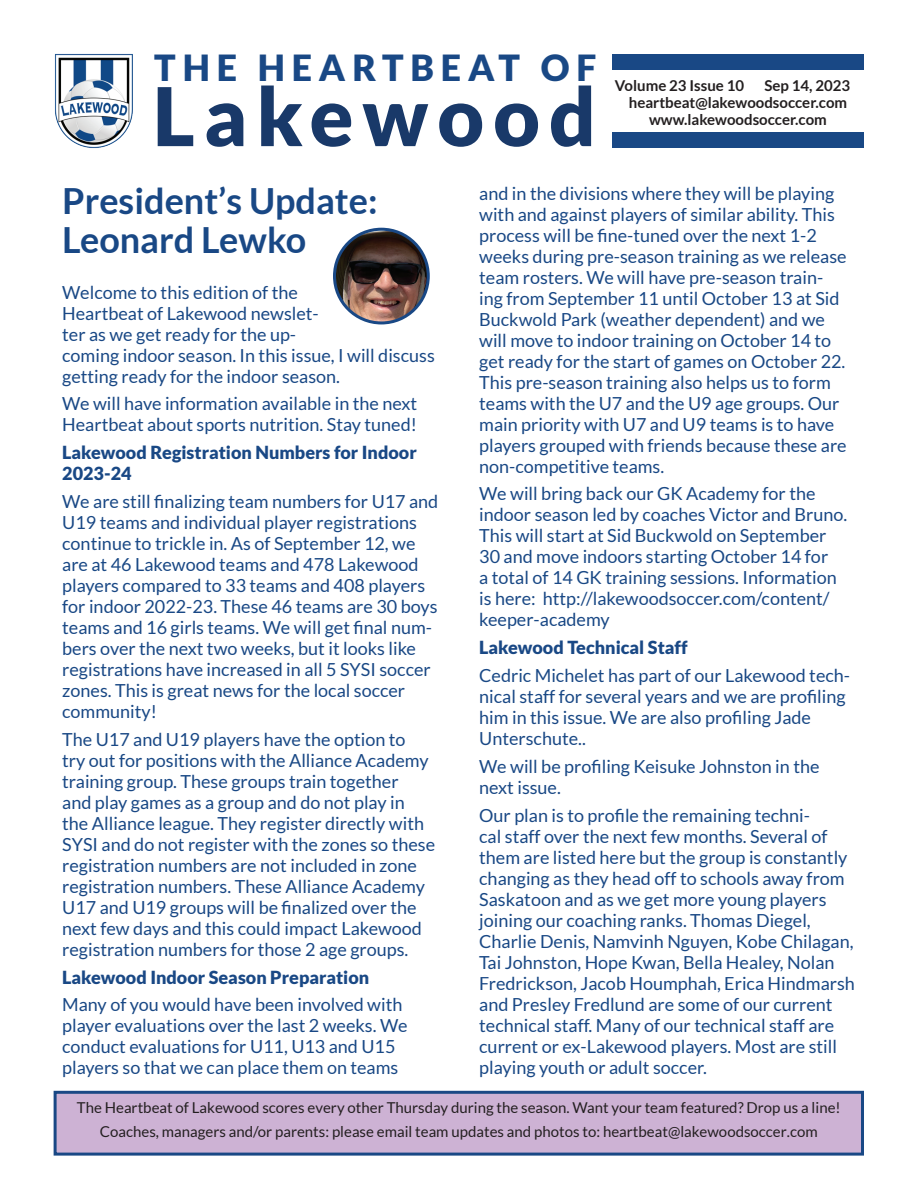
<style>
.page{position:relative;width:918px;height:1188px;background:#fff}
.page>*{position:absolute;margin:0;border:0;box-sizing:border-box;transform-origin:0 0}
.t1{font:900 81px "Lato";letter-spacing:.11em;color:#193969}
.t2{font:700 36px/39px "Lato";color:#194885}
.t3{font:900 36px "Lato";letter-spacing:.19em;color:#194885}
.t4{font:18px/21px "Lato";color:#194885}
.t5{font:900 18px/21px "Lato";color:#194885}
.t6{font:15px/24.8px "Lato";color:#231f20;text-align:center}
.t7{font:700 15px "Lato";color:#231f20}
</style>
<div class="page">
<img style="left:55px;top:54px;width:78px;height:94px">
<div style="left:612px;top:54px;width:252px;height:15px;background:#194885"></div>
<div style="left:612px;top:133px;width:252px;height:15px;background:#194885"></div>
<img style="left:334px;top:229px;width:94px;height:94px;border-radius:47px">
<div style="left:333px;top:228px;width:97px;height:96px;border:3px solid #194885;border-radius:50%"></div>
<div style="left:55px;top:1092px;width:807px;height:62px;background:#cdb2d4"></div>
<div style="left:54px;top:1091px;width:810px;height:65px;border:3px solid #194885"></div>
<h2 class="t3" style="left:154px;top:47px;width:444px">THE HEARTBEAT OF</h2>
<h1 class="t1" style="left:153px;top:69px;width:445px">Lakewood</h1>
<p class="t7" style="left:615px;top:77px;width:131px">Volume 23 Issue 10</p>
<p class="t7" style="left:764px;top:77px;width:87px">Sep 14, 2023</p>
<p class="t7" style="left:629px;top:94px;width:220px">heartbeat@lakewoodsoccer.com</p>
<p class="t7" style="left:649px;top:111px;width:179px">www.lakewoodsoccer.com</p>
<h2 class="t2" style="left:62px;top:181px;width:317px">President’s Update:<br>Leonard Lewko</h2>
<p class="t4" style="left:62px;top:281px;width:374px">Welcome to this edition of the<br>Heartbeat of Lakewood newslet-<br>ter as we get ready for the up-<br>coming indoor season. In this issue, I will discuss getting ready for the indoor season.</p>
<p class="t4" style="left:62px;top:393px;width:356px">We will have information available in the next<br>Heartbeat about sports nutrition. Stay tuned!</p>
<p class="t5" style="left:62px;top:442px;width:356px">Lakewood Registration Numbers for Indoor<br>2023-24</p>
<p class="t4" style="left:62px;top:491px;width:378px">We are still finalizing team numbers for U17 and U19 teams and individual player registrations continue to trickle in. As of September 12, we are at 46 Lakewood teams and 478 Lakewood players compared to 33 teams and 408 players for indoor 2022-23. These 46 teams are 30 boys teams and 16 girls teams. We will get final num&shy;bers over the next two weeks, but it looks like registrations have increased in all 5 SYSI soccer zones. This is great news for the local soccer community!</p>
<p class="t4" style="left:62px;top:729px;width:374px">The U17 and U19 players have the option to<br>try out for positions with the Alliance Academy training group. These groups train together<br>and play games as a group and do not play in the Alliance league. They register directly with SYSI and do not register with the zones so these registration numbers are not included in zone registration numbers. These Alliance Academy U17 and U19 groups will be finalized over the next few days and this could impact Lakewood registration numbers for those 2 age groups.</p>
<p class="t5" style="left:62px;top:966px;width:309px">Lakewood Indoor Season Preparation</p>
<p class="t4" style="left:62px;top:994px;width:347px">Many of you would have been involved with player evaluations over the last 2 weeks. We conduct evaluations for U11, U13 and U15 players so that we can place them on teams</p>
<p class="t4" style="left:479px;top:182px;width:369px">and in the divisions where they will be playing with and against players of similar ability. This process will be fine-tuned over the next 1-2 weeks during pre-season training as we release team rosters. We will have pre-season train&shy;ing from September 11 until October 13 at Sid Buckwold Park (weather dependent) and we will move to indoor training on October 14 to get ready for the start of games on October 22.<br>This pre-season training also helps us to form teams with the U7 and the U9 age groups. Our main priority with U7 and U9 teams is to have players grouped with friends because these are non-competitive teams.</p>
<p class="t4" style="left:479px;top:483px;width:369px">We will bring back our GK Academy for the indoor season led by coaches Victor and Bruno.<br>This will start at Sid Buckwold on September 30 and move indoors starting October 14 for<br>a total of 14 GK training sessions. Information is here: http://lakewoodsoccer.com/content/ keeper-academy</p>
<p class="t5" style="left:479px;top:637px;width:210px">Lakewood Technical Staff</p>
<p class="t4" style="left:479px;top:665px;width:372px">Cedric Michelet has part of our Lakewood tech&shy;nical staff for several years and we are profiling him in this issue. We are also profiling Jade Unterschute..</p>
<p class="t4" style="left:479px;top:756px;width:342px">We will be profiling Keisuke Johnston in the next issue.</p>
<p class="t4" style="left:479px;top:804px;width:377px">Our plan is to profile the remaining techni-<br>cal staff over the next few months. Several of them are listed here but the group is constantly changing as they head off to schools away from Saskatoon and as we get more young players joining our coaching ranks. Thomas Diegel, Charlie Denis, Namvinh Nguyen, Kobe Chilagan, Tai Johnston, Hope Kwan, Bella Healey, Nolan Fredrickson, Jacob Houmphah, Erica Hindmarsh and Presley Fredlund are some of our current technical staff. Many of our technical staff are current or ex-Lakewood players. Most are still playing youth or adult soccer.</p>
<p class="t6" style="left:77px;top:1095px;width:765px">The Heartbeat of Lakewood scores every other Thursday during the season. Want your team featured? Drop us a line!<br>Coaches, managers and/or parents: please email team updates and photos to: heartbeat@lakewoodsoccer.com</p>
</div>
